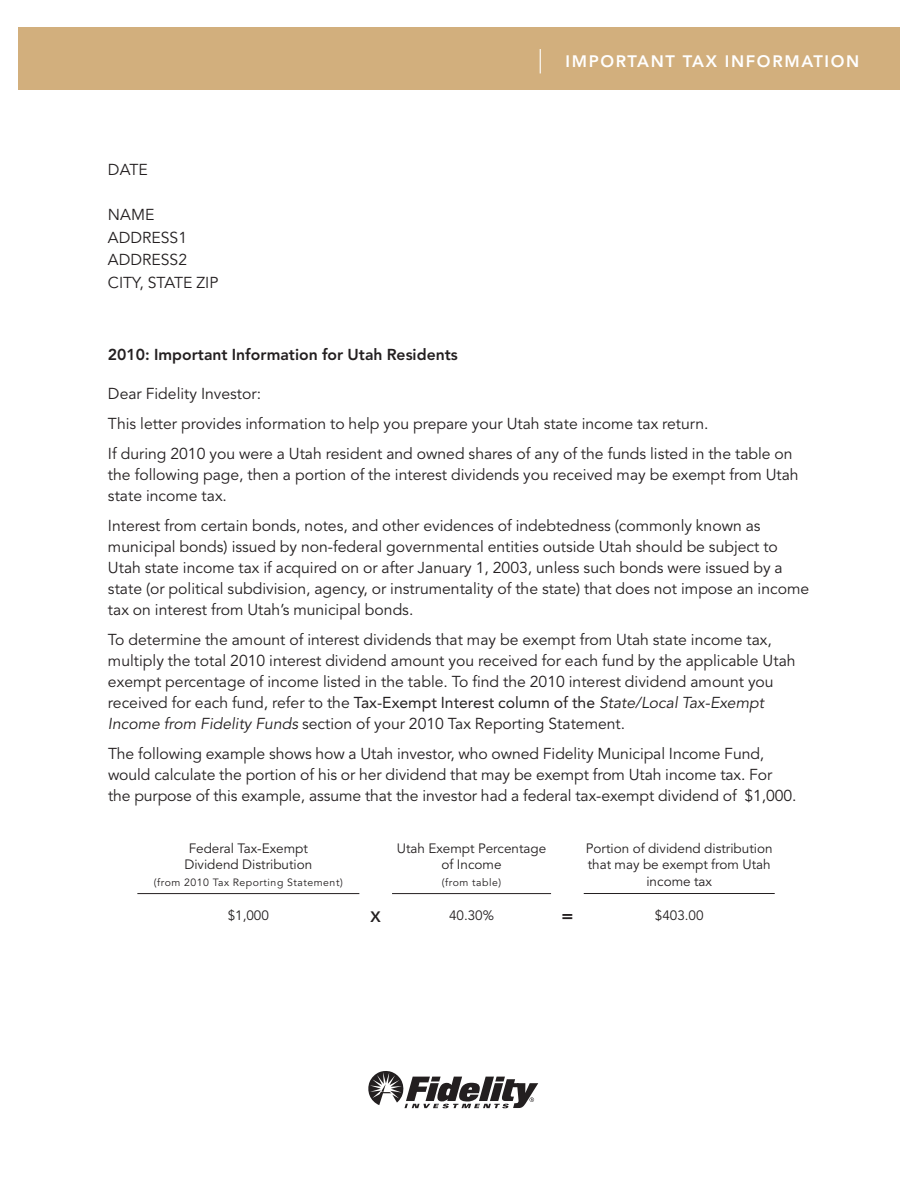
<style>
.page{position:relative;width:918px;height:1188px;background:#fff}
.page>*{position:absolute;margin:0;border:0;box-sizing:border-box;transform-origin:0 0}
.t1{font:800 18px "Avenir";color:#231f20}
.t2{font:800 16.5px "Avenir";letter-spacing:.1em;color:#fff}
.t3{font:15.75px/21px "Avenir";color:#231f20}
.t4{font:800 15.75px "Avenir";color:#231f20}
.t5{font:800 15px "Avenir";color:#231f20}
.t6{font:13.5px/16.5px "Avenir";color:#231f20;text-align:center}
.t7{font:10.5px "Avenir";letter-spacing:.05em;color:#231f20}
.s1{font-style:inherit}
.s2{font-style:italic}
</style>
<div class="page">
<hr style="left:392px;top:893px;width:159px;height:1px;background:#231f20">
<hr style="left:137px;top:893px;width:222px;height:1px;background:#231f20">
<hr style="left:584px;top:893px;width:191px;height:1px;background:#231f20">
<svg style="left:368px;top:1071px;width:170px;height:37px"></svg>
<div style="left:18px;top:27px;width:882px;height:63px;background:#d2af7d"></div>
<svg style="left:540px;top:49px;width:1px;height:24px"></svg>
<p class="t3" style="left:108px;top:161px;width:41px">DATE</p>
<p class="t3" style="left:108px;top:205px;width:112px;line-height:22.5px">NAME<br>ADDRESS1<br>ADDRESS2<br>CITY, STATE ZIP</p>
<p class="t2" style="left:566px;top:54px;width:295px">IMPORTANT TAX INFORMATION</p>
<p class="t4" style="left:108px;top:348px;width:351px">2010: Important Information for Utah Residents</p>
<p class="t3" style="left:108px;top:380px;width:686px;line-height:30px">Dear Fidelity Investor:<br>This letter provides information to help you prepare your Utah state income tax return.<br>If during 2010 you were a Utah resident and owned shares of any of the funds listed in the table on</p>
<p class="t3" style="left:108px;top:466px;width:692px">the following page, then a portion of the interest dividends you received may be exempt from Utah state income tax.</p>
<p class="t3" style="left:108px;top:517px;width:703px">Interest from certain bonds, notes, and other evidences of indebtedness (commonly known as municipal bonds) issued by non-federal governmental entities outside Utah should be subject to Utah state income tax if acquired on or after January 1, 2003, unless such bonds were issued by a state (or political subdivision, agency, or instrumentality of the state) that does not impose an income tax on interest from Utah’s municipal bonds.</p>
<p class="t3" style="left:108px;top:631px;width:689px">To determine the amount of interest dividends that may be exempt from Utah state income tax, multiply the total 2010 interest dividend amount you received for each fund by the applicable Utah exempt percentage of income listed in the table. To find the 2010 interest dividend amount you received for each fund, refer to the <span class="s1">Tax-Exempt Interest column of the</span> <span class="s2">State/Local Tax-Exempt Income from Fidelity Funds</span> section of your 2010 Tax Reporting Statement.</p>
<p class="t3" style="left:108px;top:745px;width:690px">The following example shows how a Utah investor, who owned Fidelity Municipal Income Fund, would calculate the portion of his or her dividend that may be exempt from Utah income tax. For the purpose of this example, assume that the investor had a federal tax-exempt dividend of $1,000.</p>
<p class="t6" style="left:397px;top:841px;width:151px">Utah Exempt Percentage of Income</p>
<p class="t7" style="left:442px;top:877px;width:61px">(from table)</p>
<p class="t6" style="left:449px;top:909px;width:47px">40.30%</p>
<p class="t6" style="left:586px;top:841px;width:188px">Portion of dividend distribution that may be exempt from Utah income tax</p>
<p class="t6" style="left:184px;top:841px;width:130px">Federal Tax-Exempt<br>Dividend Distribution</p>
<p class="t7" style="left:154px;top:877px;width:190px">(from 2010 Tax Reporting Statement)</p>
<p class="t6" style="left:228px;top:909px;width:43px">$1,000</p>
<p class="t5" style="left:371px;top:910px;width:12px">X</p>
<p class="t1" style="left:561px;top:908px;width:13px">=</p>
<p class="t6" style="left:655px;top:908px;width:50px">$403.00</p>
</div>
